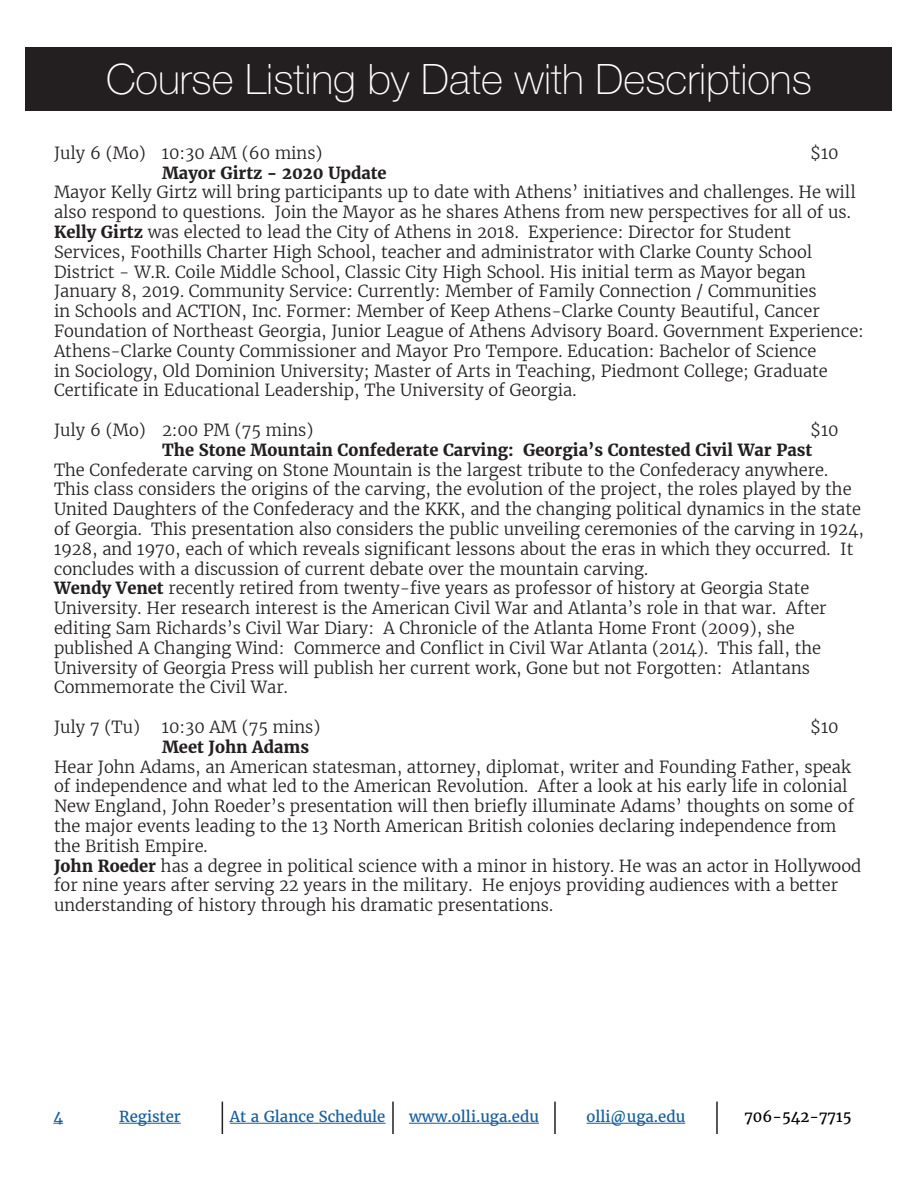
<style>
.page{position:relative;width:918px;height:1188px;background:#fff}
.page>*{position:absolute;margin:0;border:0;box-sizing:border-box;transform-origin:0 0}
.t1{font:100 42px "Helvetica Neue LT Std";color:#fff}
.t2{font:300 16.5px/19.8px "Merriweather";color:#231f20}
.t3{font:700 16.5px "Merriweather";color:#231f20}
.t4{font:15px "Merriweather";color:#175d9e}
.t5{font:15px "Merriweather";color:#000}
.s1{font-weight:700}
</style>
<div class="page">
<hr style="left:222px;top:1102px;width:1px;height:32px;background:#231f20">
<hr style="left:392px;top:1102px;width:2px;height:32px;background:#231f20">
<hr style="left:554px;top:1102px;width:2px;height:32px;background:#231f20">
<hr style="left:716px;top:1102px;width:2px;height:32px;background:#231f20">
<hr style="left:119px;top:1123px;width:62px;height:1px;background:#175d9e">
<hr style="left:230px;top:1123px;width:155px;height:1px;background:#175d9e">
<hr style="left:409px;top:1123px;width:130px;height:1px;background:#175d9e">
<hr style="left:587px;top:1123px;width:98px;height:1px;background:#175d9e">
<div style="left:26px;top:48px;width:866px;height:63px;background:#231f20"></div>
<p class="t1" style="left:106px;top:55px;width:707px">Course Listing by Date with Descriptions</p>
<p class="t2" style="left:54px;top:143px;width:270px">July 6 (Mo) 10:30 AM (60 mins)</p>
<p class="t2" style="left:810px;top:143px;width:30px">$10</p>
<p class="t3" style="left:162px;top:162px;width:226px">Mayor Girtz - 2020 Update</p>
<p class="t2" style="left:54px;top:182px;width:803px">Mayor Kelly Girtz will bring participants up to date with Athens’ initiatives and challenges. He will also respond to questions. Join the Mayor as he shares Athens from new perspectives for all of us.</p>
<p class="t2" style="left:54px;top:222px;width:812px"><span class="s1">Kelly Girtz</span> was elected to lead the City of Athens in 2018. Experience: Director for Student Services, Foothills Charter High School, teacher and administrator with Clarke County School District - W.R. Coile Middle School, Classic City High School. His initial term as Mayor began January 8, 2019. Community Service: Currently: Member of Family Connection / Communities<br>in Schools and ACTION, Inc. Former: Member of Keep Athens-Clarke County Beautiful, Cancer Foundation of Northeast Georgia, Junior League of Athens Advisory Board. Government Experience:<br>Athens-Clarke County Commissioner and Mayor Pro Tempore. Education: Bachelor of Science<br>in Sociology, Old Dominion University; Master of Arts in Teaching, Piedmont College; Graduate Certificate in Educational Leadership, The University of Georgia.</p>
<p class="t2" style="left:54px;top:420px;width:261px">July 6 (Mo) 2:00 PM (75 mins)</p>
<p class="t2" style="left:810px;top:420px;width:30px">$10</p>
<p class="t3" style="left:162px;top:439px;width:652px">The Stone Mountain Confederate Carving: Georgia’s Contested Civil War Past</p>
<p class="t2" style="left:54px;top:459px;width:811px">The Confederate carving on Stone Mountain is the largest tribute to the Confederacy anywhere.<br>This class considers the origins of the carving, the evolution of the project, the roles played by the United Daughters of the Confederacy and the KKK, and the changing political dynamics in the state of Georgia. This presentation also considers the public unveiling ceremonies of the carving in 1924, 1928, and 1970, each of which reveals significant lessons about the eras in which they occurred. It concludes with a discussion of current debate over the mountain carving.</p>
<p class="t2" style="left:54px;top:578px;width:774px"><span class="s1">Wendy Venet</span> recently retired from twenty-five years as professor of history at Georgia State University. Her research interest is the American Civil War and Atlanta’s role in that war. After editing Sam Richards’s Civil War Diary: A Chronicle of the Atlanta Home Front (2009), she published A Changing Wind: Commerce and Conflict in Civil War Atlanta (2014). This fall, the University of Georgia Press will publish her current work, Gone but not Forgotten: Atlantans Commemorate the Civil War.</p>
<p class="t2" style="left:54px;top:717px;width:88px">July 7 (Tu)</p>
<p class="t2" style="left:162px;top:717px;width:160px">10:30 AM (75 mins)</p>
<p class="t2" style="left:810px;top:717px;width:30px">$10</p>
<p class="t3" style="left:162px;top:736px;width:149px">Meet John Adams</p>
<p class="t2" style="left:54px;top:756px;width:802px">Hear John Adams, an American statesman, attorney, diplomat, writer and Founding Father, speak of independence and what led to the American Revolution. After a look at his early life in colonial New England, John Roeder’s presentation will then briefly illuminate Adams’ thoughts on some of the major events leading to the 13 North American British colonies declaring independence from the British Empire.</p>
<p class="t2" style="left:54px;top:855px;width:809px"><span class="s1">John Roeder</span> has a degree in political science with a minor in history. He was an actor in Hollywood for nine years after serving 22 years in the military. He enjoys providing audiences with a better understanding of history through his dramatic presentations.</p>
<p class="t4" style="left:53px;top:1107px;width:11px">4</p>
<p class="t4" style="left:119px;top:1107px;width:63px">Register</p>
<p class="t4" style="left:230px;top:1107px;width:157px">At a Glance Schedule</p>
<p class="t4" style="left:409px;top:1107px;width:131px">www.olli.uga.edu</p>
<p class="t4" style="left:587px;top:1107px;width:100px">olli@uga.edu</p>
<p class="t5" style="left:744px;top:1107px;width:109px">706-542-7715</p>
</div>
